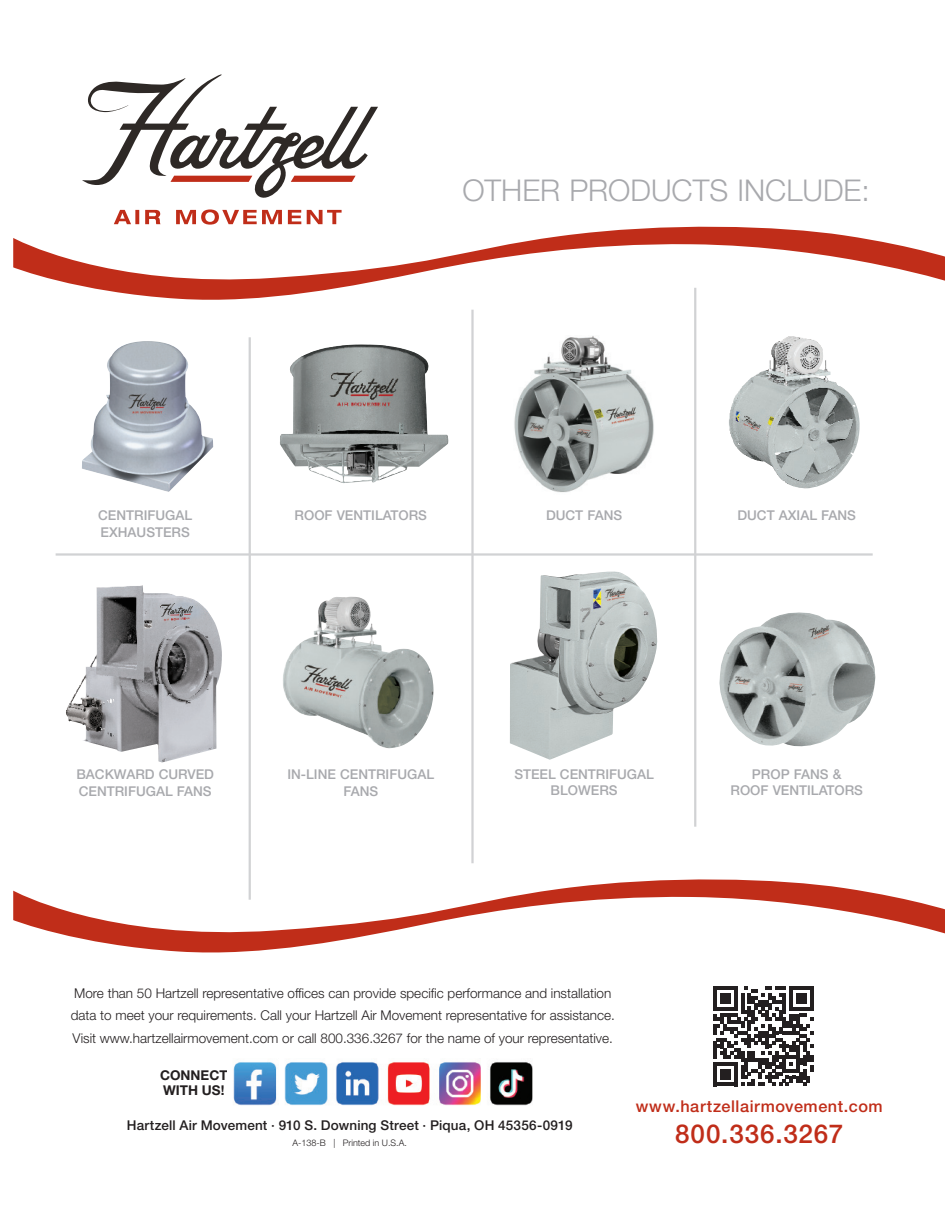
<style>
.page{position:relative;width:945px;height:1215px;background:#fff}
.page>*{position:absolute;margin:0;border:0;box-sizing:border-box;transform-origin:0 0}
.t1{font:300 30px "Helvetica Neue LT Std";color:#a8a9ad}
.t2{font:500 26.1px "Helvetica Neue LT Std";letter-spacing:.035em;color:#c02d19}
.t3{font:500 16.35px "Helvetica Neue LT Std";letter-spacing:.035em;color:#c02d19}
.t4{font:300 13.5px/22.5px "Helvetica Neue LT Std";color:#231f20}
.t5{font:500 13.5px/16.8px "Helvetica Neue LT Std";color:#a8a9ad;text-align:center}
.t6{font:500 13.5px "Helvetica Neue LT Std";letter-spacing:.01em;color:#231f20}
.t7{font:700 13.5px/15px "Helvetica Neue LT Std";color:#231f20}
.t8{font:300 9px "Helvetica Neue LT Std";color:#231f20}
</style>
<div class="page">
<hr style="left:694px;top:288px;width:2px;height:539px;background:#d1d2d4">
<hr style="left:471px;top:310px;width:3px;height:553px;background:#d1d2d4">
<hr style="left:249px;top:337px;width:2px;height:563px;background:#d1d2d4">
<hr style="left:56px;top:553px;width:817px;height:3px;background:#d1d2d4">
<img style="left:233px;top:1061px;width:300px;height:45px">
<svg style="left:713px;top:986px;width:100px;height:100px"></svg>
<svg style="left:114px;top:209px;width:228px;height:13px"></svg>
<svg style="left:82px;top:74px;width:296px;height:124px"></svg>
<img style="left:514px;top:336px;width:140px;height:157px">
<img style="left:729px;top:336px;width:131px;height:153px">
<svg style="left:13px;top:222px;width:932px;height:82px"></svg>
<svg style="left:13px;top:875px;width:932px;height:78px"></svg>
<img style="left:510px;top:572px;width:148px;height:188px">
<img style="left:719px;top:612px;width:156px;height:134px">
<img style="left:280px;top:344px;width:168px;height:139px">
<img style="left:66px;top:585px;width:156px;height:178px">
<img style="left:283px;top:597px;width:151px;height:151px">
<img style="left:82px;top:341px;width:131px;height:151px">
<h1 class="t1" style="left:462px;top:172px;width:409px">OTHER PRODUCTS INCLUDE:</h1>
<p class="t5" style="left:98px;top:506px;width:96px;text-align:left">CENTRIFUGAL<br>EXHAUSTERS</p>
<p class="t5" style="left:295px;top:507px;width:134px">ROOF VENTILATORS</p>
<p class="t5" style="left:546px;top:507px;width:78px">DUCT FANS</p>
<p class="t5" style="left:737px;top:507px;width:120px">DUCT AXIAL FANS</p>
<p class="t5" style="left:76px;top:766px;width:139px;text-align:left">BACKWARD CURVED<br>CENTRIFUGAL FANS</p>
<p class="t5" style="left:287px;top:766px;width:148px">IN-LINE CENTRIFUGAL<br>FANS</p>
<p class="t5" style="left:514px;top:766px;width:141px;line-height:15.8px">STEEL CENTRIFUGAL<br>BLOWERS</p>
<p class="t5" style="left:731px;top:766px;width:134px;line-height:15.8px">PROP FANS &amp;<br>ROOF VENTILATORS</p>
<p class="t4" style="left:71px;top:982px;width:546px">More than 50 Hartzell representative offices can provide specific performance and installation data to meet your requirements. Call your Hartzell Air Movement representative for assistance.<br>Visit www.hartzellairmovement.com or call 800.336.3267 for the name of your representative.</p>
<p class="t7" style="left:160px;top:1067px;width:69px">CONNECT<br>WITH US!</p>
<p class="t6" style="left:127px;top:1117px;width:447px">Hartzell Air Movement · 910 S. Downing Street · Piqua, OH 45356-0919</p>
<p class="t8" style="left:293px;top:1137px;width:116px">A-138-B | Printed in U.S.A.</p>
<p class="t3" style="left:636px;top:1096px;width:248px">www.hartzellairmovement.com</p>
<h2 class="t2" style="left:675px;top:1118px;width:170px">800.336.3267</h2>
</div>
